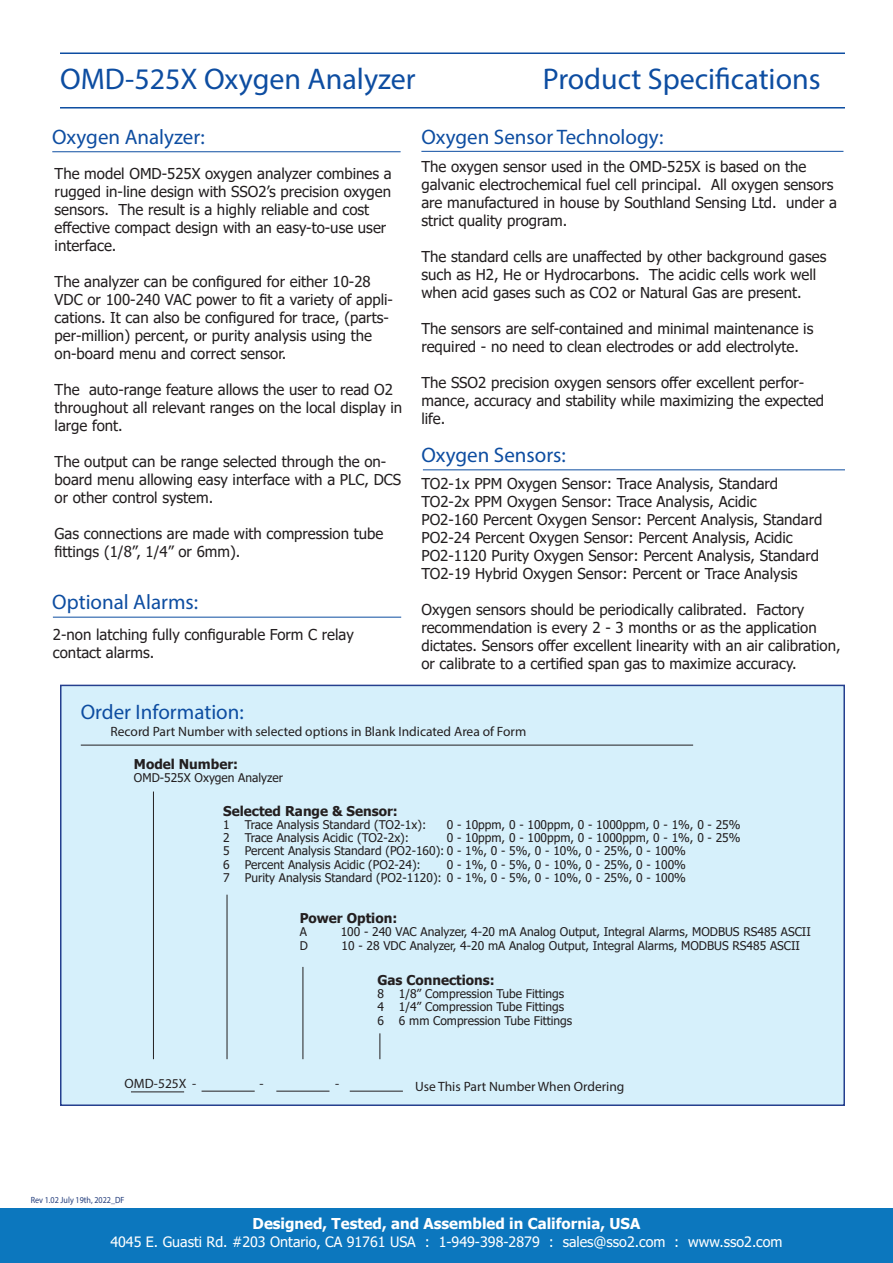
<style>
.page{position:relative;width:893px;height:1263px;background:#fff}
.page>*{position:absolute;margin:0;border:0;box-sizing:border-box;transform-origin:0 0}
.t1{font:30px "Myriad Pro";color:#0d4da1}
.t2{font:21px "Myriad Pro";color:#0d4da1}
.t3{font:15px/18px "Tahoma";color:#231f20}
.t4{font:700 15px "Tahoma";color:#fff}
.t5{font:14.25px "Tahoma";color:#fff}
.t6{font:13.5px "Myriad Pro";color:#231f20}
.t7{font:700 13.5px "Tahoma";color:#231f20}
.t8{font:12px "Tahoma";color:#231f20}
.t9{font:9px "Myriad Pro";color:#223c7b;scale:.9 1}
</style>
<div class="page">
<div style="left:60px;top:685px;width:785px;height:421px;background:#d6f0fb;border:2px solid #253f8e"></div>
<hr style="left:60px;top:53px;width:785px;height:1px;background:#0d4da1">
<hr style="left:60px;top:107px;width:785px;height:2px;background:#0d4da1">
<hr style="left:81px;top:745px;width:612px;height:1px;background:#231f20">
<hr style="left:153px;top:791px;width:1px;height:268px;background:#231f20">
<hr style="left:227px;top:895px;width:1px;height:164px;background:#231f20">
<hr style="left:303px;top:967px;width:1px;height:92px;background:#231f20">
<hr style="left:131px;top:1091px;width:53px;height:1px;background:#231f20">
<hr style="left:202px;top:1091px;width:53px;height:1px;background:#231f20">
<hr style="left:276px;top:1091px;width:53px;height:1px;background:#231f20">
<hr style="left:421px;top:151px;width:422px;height:1px;background:#0d4da1">
<hr style="left:423px;top:469px;width:422px;height:1px;background:#0d4da1">
<hr style="left:52px;top:151px;width:349px;height:1px;background:#0d4da1">
<hr style="left:53px;top:617px;width:348px;height:1px;background:#0d4da1">
<hr style="left:350px;top:1091px;width:53px;height:1px;background:#231f20">
<svg style="left:379px;top:1033px;width:1px;height:26px"></svg>
<div style="left:0;top:1209px;width:893px;height:54px;background:#0c77be"></div>
<p class="t1" style="left:60px;top:60px;width:357px">OMD-525X Oxygen Analyzer</p>
<p class="t1" style="left:543px;top:60px;width:279px">Product Specifications</p>
<p class="t2" style="left:52px;top:124px;width:154px">Oxygen Analyzer:</p>
<p class="t2" style="left:421px;top:124px;width:244px">Oxygen Sensor Technology:</p>
<p class="t3" style="left:55px;top:166px;width:339px">The model OMD-525X oxygen analyzer combines a rugged in-line design with SSO2’s precision oxygen sensors. The result is a highly reliable and cost effective compact design with an easy-to-use user interface.</p>
<p class="t3" style="left:55px;top:274px;width:340px">The analyzer can be configured for either 10-28<br>VDC or 100-240 VAC power to fit a variety of appli&shy;cations. It can also be configured for trace, (parts&shy;per-million) percent, or purity analysis using the on-board menu and correct sensor.</p>
<p class="t3" style="left:55px;top:382px;width:349px">The auto-range feature allows the user to read O2 throughout all relevant ranges on the local display in large font.</p>
<p class="t3" style="left:55px;top:454px;width:348px">The output can be range selected through the on&shy;board menu allowing easy interface with a PLC, DCS or other control system.</p>
<p class="t3" style="left:55px;top:526px;width:330px">Gas connections are made with compression tube fittings (1/8”, 1/4” or 6mm).</p>
<p class="t2" style="left:52px;top:589px;width:147px">Optional Alarms:</p>
<p class="t3" style="left:53px;top:626px;width:302px">2-non latching fully configurable Form C relay contact alarms.</p>
<p class="t2" style="left:81px;top:699px;width:164px">Order Information:</p>
<p class="t3" style="left:421px;top:158px;width:417px">The oxygen sensor used in the OMD-525X is based on the galvanic electrochemical fuel cell principal. All oxygen sensors are manufactured in house by Southland Sensing Ltd. under a strict quality program.</p>
<p class="t3" style="left:421px;top:248px;width:406px">The standard cells are unaffected by other background gases such as H2, He or Hydrocarbons. The acidic cells work well when acid gases such as CO2 or Natural Gas are present.</p>
<p class="t3" style="left:421px;top:320px;width:393px">The sensors are self-contained and minimal maintenance is required - no need to clean electrodes or add electrolyte.</p>
<p class="t3" style="left:421px;top:374px;width:404px">The SSO2 precision oxygen sensors offer excellent perfor&shy;mance, accuracy and stability while maximizing the expected life.</p>
<p class="t2" style="left:421px;top:442px;width:146px">Oxygen Sensors:</p>
<p class="t3" style="left:421px;top:475px;width:358px">TO2-1x PPM Oxygen Sensor: Trace Analysis, Standard</p>
<p class="t3" style="left:421px;top:493px;width:337px">TO2-2x PPM Oxygen Sensor: Trace Analysis, Acidic</p>
<p class="t3" style="left:421px;top:511px;width:402px">PO2-160 Percent Oxygen Sensor: Percent Analysis, Standard</p>
<p class="t3" style="left:421px;top:529px;width:373px">PO2-24 Percent Oxygen Sensor: Percent Analysis, Acidic</p>
<p class="t3" style="left:421px;top:547px;width:399px">PO2-1120 Purity Oxygen Sensor: Percent Analysis, Standard</p>
<p class="t3" style="left:421px;top:565px;width:378px">TO2-19 Hybrid Oxygen Sensor: Percent or Trace Analysis</p>
<p class="t3" style="left:421px;top:601px;width:421px">Oxygen sensors should be periodically calibrated. Factory recommendation is every 2 - 3 months or as the application dictates. Sensors offer excellent linearity with an air calibration, or calibrate to a certified span gas to maximize accuracy.</p>
<p class="t6" style="left:111px;top:723px;width:417px">Record Part Number with selected options in Blank Indicated Area of Form</p>
<p class="t7" style="left:134px;top:754px;width:106px">Model Number:</p>
<p class="t8" style="left:134px;top:770px;width:151px">OMD-525X Oxygen Analyzer</p>
<p class="t7" style="left:223px;top:801px;width:176px">Selected Range &amp; Sensor:</p>
<p class="t8" style="left:223px;top:816px;width:8px">1</p>
<p class="t8" style="left:245px;top:816px;width:183px">Trace Analysis Standard (TO2-1x):</p>
<p class="t8" style="left:447px;top:816px;width:295px">0 - 10ppm, 0 - 100ppm, 0 - 1000ppm, 0 - 1%, 0 - 25%</p>
<p class="t8" style="left:223px;top:830px;width:187px">2 Trace Analysis Acidic (TO2-2x):</p>
<p class="t8" style="left:447px;top:830px;width:295px">0 - 10ppm, 0 - 100ppm, 0 - 1000ppm, 0 - 1%, 0 - 25%</p>
<p class="t8" style="left:223px;top:843px;width:8px">5</p>
<p class="t8" style="left:245px;top:843px;width:443px">Percent Analysis Standard (PO2-160): 0 - 1%, 0 - 5%, 0 - 10%, 0 - 25%, 0 - 100%</p>
<p class="t8" style="left:223px;top:856px;width:199px">6 Percent Analysis Acidic (PO2-24):</p>
<p class="t8" style="left:447px;top:856px;width:241px">0 - 1%, 0 - 5%, 0 - 10%, 0 - 25%, 0 - 100%</p>
<p class="t8" style="left:223px;top:869px;width:8px">7</p>
<p class="t8" style="left:245px;top:869px;width:443px">Purity Analysis Standard (PO2-1120): 0 - 1%, 0 - 5%, 0 - 10%, 0 - 25%, 0 - 100%</p>
<p class="t7" style="left:300px;top:909px;width:99px">Power Option:</p>
<p class="t8" style="left:300px;top:924px;width:9px">A</p>
<p class="t8" style="left:341px;top:924px;width:472px">100 - 240 VAC Analyzer, 4-20 mA Analog Output, Integral Alarms, MODBUS RS485 ASCII</p>
<p class="t8" style="left:300px;top:937px;width:10px">D</p>
<p class="t8" style="left:342px;top:937px;width:460px">10 - 28 VDC Analyzer, 4-20 mA Analog Output, Integral Alarms, MODBUS RS485 ASCII</p>
<p class="t6" style="left:125px;top:1075px;width:73px">OMD-525X -</p>
<p class="t6" style="left:259px;top:1075px;width:6px">-</p>
<p class="t6" style="left:335px;top:1075px;width:6px">-</p>
<p class="t7" style="left:377px;top:970px;width:119px">Gas Connections:</p>
<p class="t8" style="left:377px;top:986px;width:8px">8</p>
<p class="t8" style="left:399px;top:986px;width:167px">1/8” Compression Tube Fittings</p>
<p class="t8" style="left:377px;top:999px;width:8px">4</p>
<p class="t8" style="left:399px;top:999px;width:167px">1/4” Compression Tube Fittings</p>
<p class="t8" style="left:377px;top:1012px;width:8px">6</p>
<p class="t8" style="left:399px;top:1012px;width:175px">6 mm Compression Tube Fittings</p>
<p class="t6" style="left:415px;top:1078px;width:211px">Use This Part Number When Ordering</p>
<p class="t9" style="left:31px;top:1195px;width:106px">Rev 1.02 July 19th, 2022_DF</p>
<p class="t4" style="left:253px;top:1213px;width:389px">Designed, Tested, and Assembled in California, USA</p>
<p class="t5" style="left:110px;top:1232px;width:674px">4045 E. Guasti Rd. #203 Ontario, CA 91761 USA : 1-949-398-2879 : sales@sso2.com : www.sso2.com</p>
</div>
